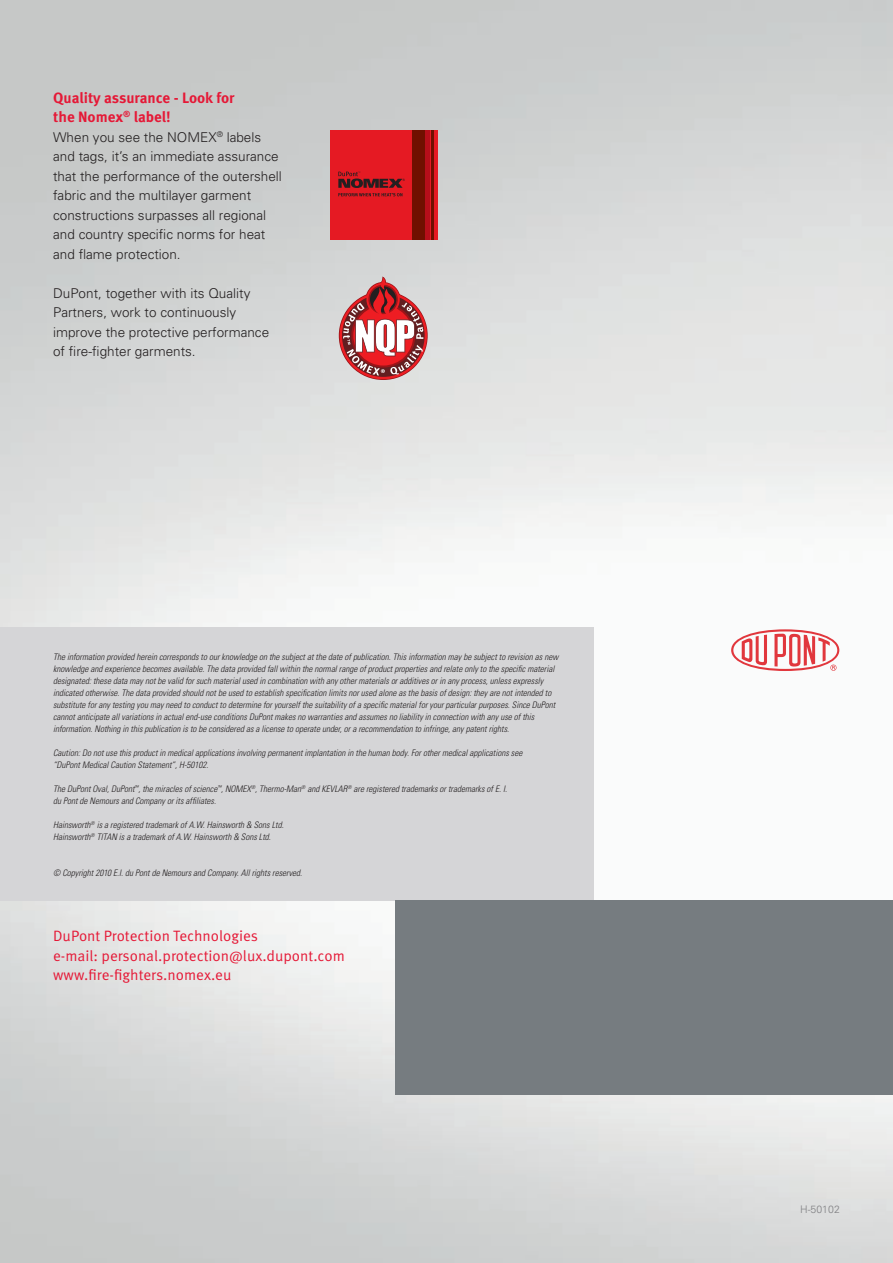
<style>
.page{position:relative;width:893px;height:1263px;background:#fff}
.page>*{position:absolute;margin:0;border:0;box-sizing:border-box;transform-origin:0 0}
.t1{font:15px/19.5px "Meta Pro";color:#e51836}
.t2{font:700 15px/19.5px "Meta Pro";color:#e51836}
.t3{font:300 13.5px/19.5px "Univers";color:#231f20}
.t4{font:300 10.5px "Univers";color:#808083}
.t5{font:italic 300 condensed 9px/12px "Univers";color:#231f20}
</style>
<div class="page">
<img style="left:0;top:0;width:893px;height:1263px">
<div style="left:0;top:628px;width:594px;height:273px;background:#d5d5d7"></div>
<div style="left:395px;top:901px;width:498px;height:194px;background:#767c80"></div>
<svg style="left:731px;top:629px;width:108px;height:42px"></svg>
<svg style="left:437px;top:239px;width:4px;height:4px"></svg>
<div style="left:330px;top:131px;width:108px;height:108px;background:#e51a23"></div>
<div style="left:424px;top:131px;width:6px;height:108px;background:#b50e1a"></div>
<hr style="left:431px;top:131px;width:2px;height:108px;background:#6f1000">
<div style="left:412px;top:131px;width:13px;height:108px;background:#6f1000"></div>
<svg style="left:338px;top:172px;width:67px;height:24px"></svg>
<svg style="left:339px;top:278px;width:89px;height:102px"></svg>
<h1 class="t2" style="left:53px;top:87px;width:183px">Quality assurance - Look for the Nomex<sup>®</sup> label!</h1>
<p class="t3" style="left:53px;top:127px;width:230px">When you see the NOMEX<sup>®</sup> labels and tags, it’s an immediate assurance that the performance of the outershell fabric and the multilayer garment constructions surpasses all regional and country specific norms for heat and flame protection.</p>
<h2 class="t3" style="left:53px;top:283px;width:218px">DuPont, together with its Quality<br>Partners, work to continuously improve the protective performance of fire-fighter garments.</h2>
<p class="t5" style="left:53px;top:650px;width:507px">The information provided herein corresponds to our knowledge on the subject at the date of publication. This information may be subject to revision as new knowledge and experience becomes available. The data provided fall within the normal range of product properties and relate only to the specific material designated: these data may not be valid for such material used in combination with any other materials or additives or in any process, unless expressly indicated otherwise. The data provided should not be used to establish specification limits nor used alone as the basis of design: they are not intended to substitute for any testing you may need to conduct to determine for yourself the suitability of a specific material for your particular purposes. Since DuPont cannot anticipate all variations in actual end-use conditions DuPont makes no warranties and assumes no liability in connection with any use of this information. Nothing in this publication is to be considered as a license to operate under, or a recommendation to infringe, any patent rights.</p>
<p class="t5" style="left:53px;top:746px;width:471px">Caution: Do not use this product in medical applications involving permanent implantation in the human body. For other medical applications see “DuPont Medical Caution Statement”, H-50102.</p>
<p class="t5" style="left:53px;top:782px;width:455px">The DuPont Oval, DuPont<sup>™</sup>, the miracles of science<sup>™</sup>, NOMEX<sup>®</sup>, Thermo-Man<sup>®</sup> and KEVLAR<sup>®</sup> are registered trademarks or trademarks of E. I. du Pont de Nemours and Company or its affiliates.</p>
<p class="t5" style="left:53px;top:818px;width:232px">Hainsworth<sup>®</sup> is a registered trademark of A.W. Hainsworth &amp; Sons Ltd.<br>Hainsworth<sup>®</sup> TITAN is a trademark of A.W. Hainsworth &amp; Sons Ltd.</p>
<p class="t5" style="left:53px;top:866px;width:251px">© Copyright 2010 E.I. du Pont de Nemours and Company. All rights reserved.</p>
<h1 class="t1" style="left:53px;top:925px;width:293px">DuPont Protection Technologies<br>e-mail: personal.protection@lux.dupont.com www.fire-fighters.nomex.eu</h1>
<p class="t4" style="left:800px;top:1202px;width:41px">H-50102</p>
</div>
